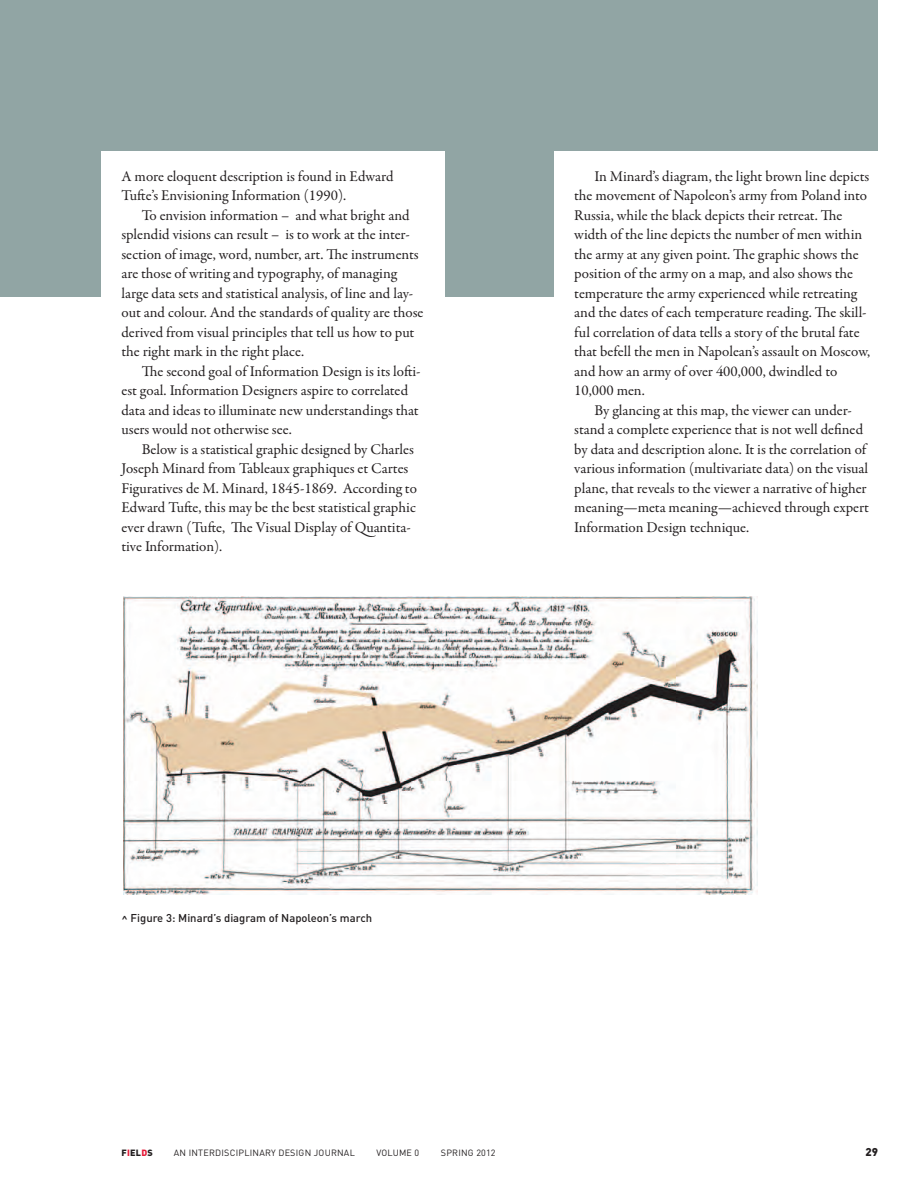
<style>
.page{position:relative;width:918px;height:1188px;background:#fff}
.page>*{position:absolute;margin:0;border:0;box-sizing:border-box;transform-origin:0 0}
.t1{font:15px/19.5px "Garamond Premr Pro";color:#231f20}
.t2{font:500 11.25px "DIN Pro";color:#231f20}
.t3{font:900 11.25px "DIN Pro";color:#231f20}
.t4{font:9px "DIN Pro";letter-spacing:.025em;color:#231f20}
.t5{font:900 9px "DIN Pro";letter-spacing:.025em;color:#231f20}
.s1{color:#e51836}
</style>
<div class="page">
<div style="left:0;top:0;width:878px;height:297px;background:#91a5a4"></div>
<div style="left:102px;top:151px;width:343px;height:234px;background:#fff"></div>
<div style="left:554px;top:151px;width:343px;height:234px;background:#fff"></div>
<img style="left:123px;top:597px;width:635px;height:297px">
<p class="t1" style="left:122px;top:167px;width:274px">A more eloquent description is found in Edward<br>Tufte’s Envisioning Information (1990).</p>
<p class="t1" style="left:122px;top:206px;width:303px;text-indent:20px">To envision information – and what bright and splendid visions can result – is to work at the inter&shy;section of image, word, number, art. The instruments are those of writing and typography, of managing large data sets and statistical analysis, of line and lay&shy;out and colour. And the standards of quality are those derived from visual principles that tell us how to put the right mark in the right place.</p>
<p class="t1" style="left:122px;top:362px;width:301px;text-indent:20px">The second goal of Information Design is its lofti&shy;est goal. Information Designers aspire to correlated data and ideas to illuminate new understandings that users would not otherwise see.</p>
<p class="t1" style="left:122px;top:440px;width:297px;text-indent:20px">Below is a statistical graphic designed by Charles Joseph Minard from Tableaux graphiques et Cartes Figuratives de M. Minard, 1845-1869. According to Edward Tufte, this may be the best statistical graphic ever drawn (Tufte, The Visual Display of Quantita&shy;tive Information).</p>
<p class="t2" style="left:122px;top:910px;width:252px">^ Figure 3: Minard’s diagram of Napoleon’s march</p>
<p class="t1" style="left:574px;top:167px;width:298px;text-indent:20px">In Minard’s diagram, the light brown line depicts the movement of Napoleon’s army from Poland into Russia, while the black depicts their retreat. The width of the line depicts the number of men within the army at any given point. The graphic shows the position of the army on a map, and also shows the temperature the army experienced while retreating and the dates of each temperature reading. The skill&shy;ful correlation of data tells a story of the brutal fate that befell the men in Napolean’s assault on Moscow, and how an army of over 400,000, dwindled to 10,000 men.</p>
<p class="t1" style="left:574px;top:401px;width:296px;text-indent:20px">By glancing at this map, the viewer can under&shy;stand a complete experience that is not well defined by data and description alone. It is the correlation of various information (multivariate data) on the visual plane, that reveals to the viewer a narrative of higher meaning—meta meaning—achieved through expert Information Design technique.</p>
<p class="t5" style="left:122px;top:1147px;width:33px">F<span class="s1">I</span>EL<span class="s1">D</span>S</p>
<p class="t4" style="left:174px;top:1147px;width:183px">AN INTERDISCIPLINARY DESIGN JOURNAL</p>
<p class="t4" style="left:376px;top:1147px;width:12px">VOLU</p>
<p class="t4" style="left:399px;top:1147px;width:22px">ME 0</p>
<p class="t4" style="left:441px;top:1147px;width:12px">SPRING</p>
<p class="t4" style="left:476px;top:1147px;width:21px">2012</p>
<p class="t3" style="left:866px;top:1144px;width:14px">29</p>
</div>
